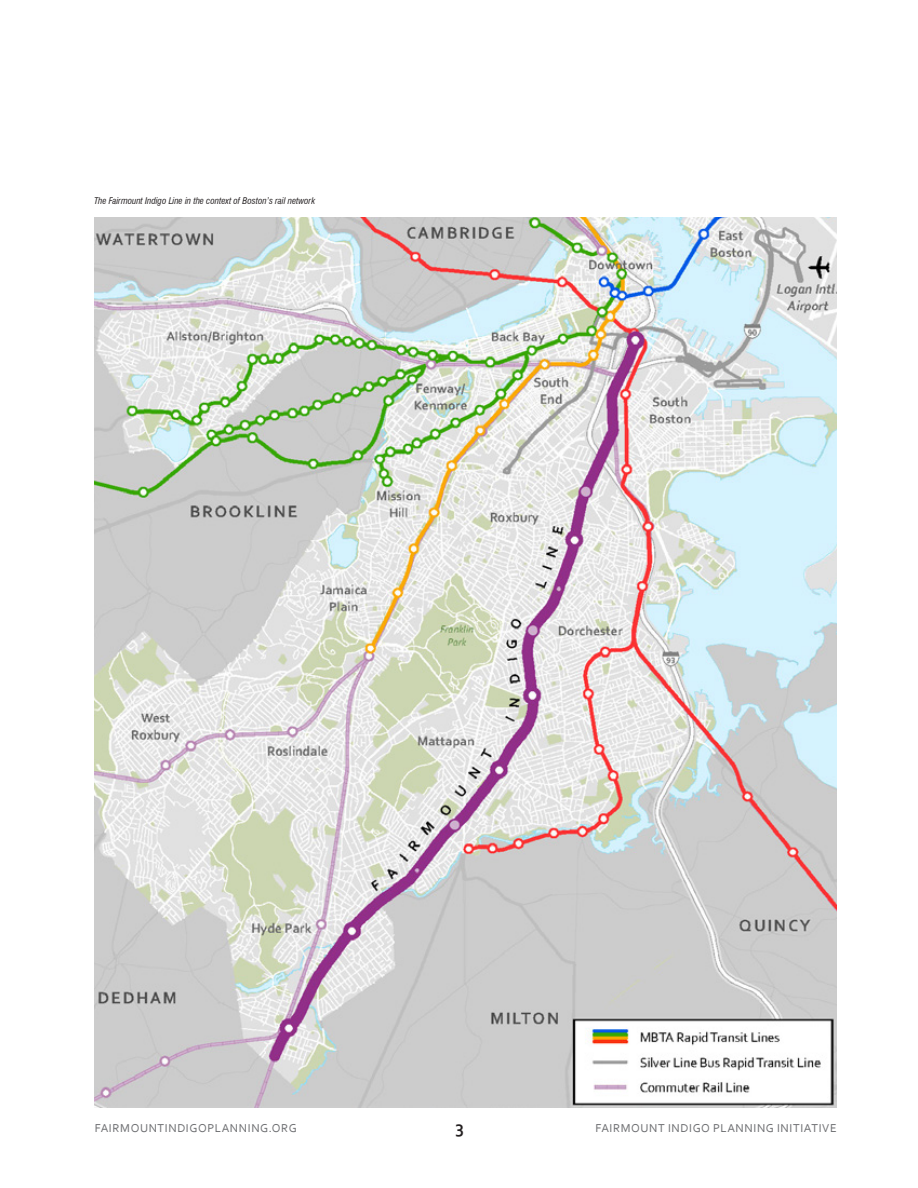
<style>
.page{position:relative;width:918px;height:1188px;background:#fff}
.page>*{position:absolute;margin:0;border:0;box-sizing:border-box;transform-origin:0 0}
.t1{font:700 18px "Corbel";color:#231f20}
.t2{font:12px "Corbel";letter-spacing:.05em;color:#6c6d70}
.t3{font:italic condensed 9px "Swiss 721 BT";color:#231f20}
</style>
<div class="page">
<img style="left:94px;top:218px;width:743px;height:889px">
<p class="t3" style="left:94px;top:195px;width:222px">The Fairmount Indigo Line in the context of Boston’s rail network</p>
<p class="t2" style="left:95px;top:1121px;width:204px">FAIRMOUNTINDIGOPLANNING.ORG</p>
<p class="t1" style="left:455px;top:1115px;width:10px">3</p>
<p class="t2" style="left:595px;top:1121px;width:243px">FAIRMOUNT INDIGO PLANNING INITIATIVE</p>
</div>
